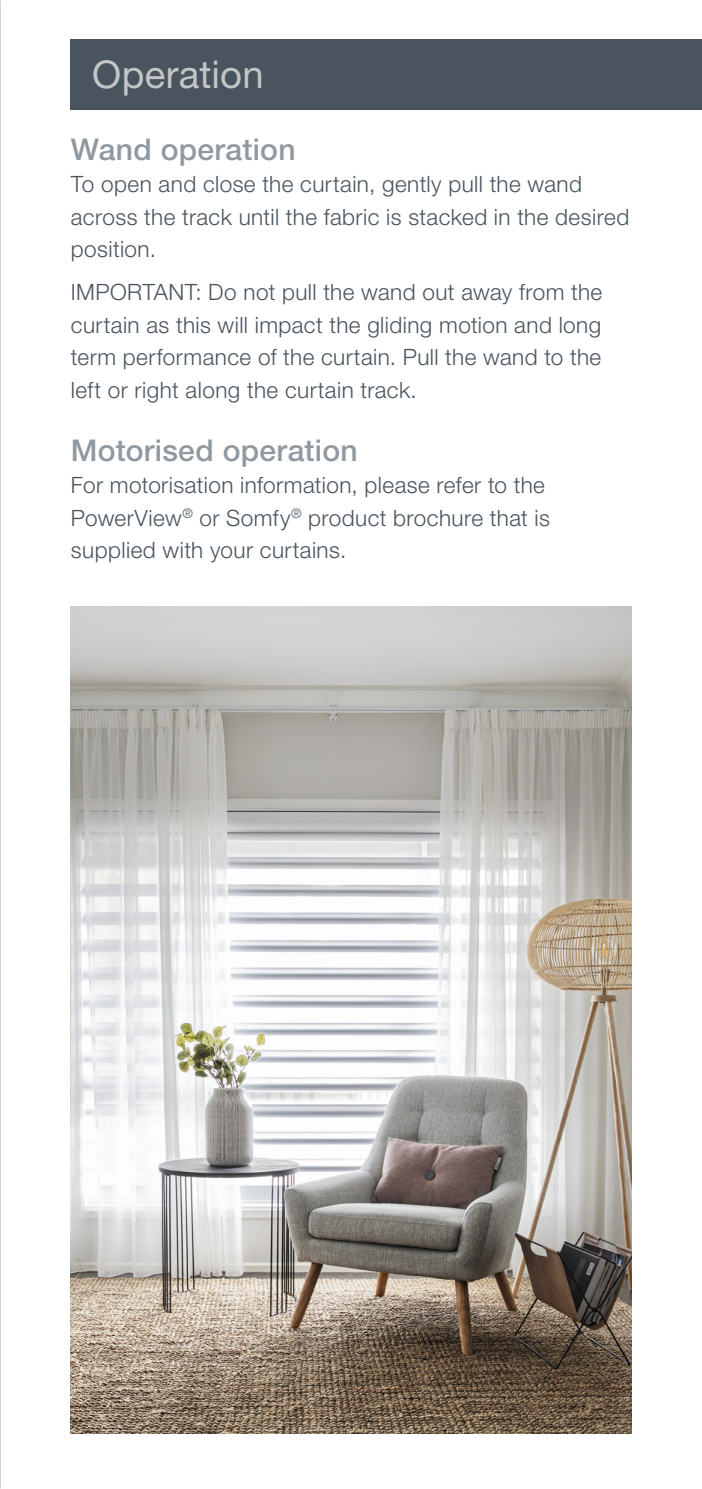
<style>
.page{position:relative;width:702px;height:1489px;background:#fff}
.page>*{position:absolute;margin:0;border:0;box-sizing:border-box;transform-origin:0 0}
.PRODUCT_NAMES{font:38.25px "Helvetica Neue LT Std";letter-spacing:.01em;color:#c3c5c6}
.COPY{font:500 30px "Helvetica Neue LT Std";letter-spacing:.01em;color:#9199a0}
.SUB_HEAD_STYLE2{font:500 30px "Helvetica Neue LT Std";letter-spacing:.01em;color:#9199a0}
.COPY-2{font:300 22.5px/32.5px "Helvetica Neue LT Std";letter-spacing:.02em;color:#49545e;text-align:justify}
.SUB_HEAD_STYLE2-2{font:300 22.5px/32.5px "Helvetica Neue LT Std";letter-spacing:.02em;color:#49545e}
</style>
<div class="page">
<div style="left:71px;top:40px;width:631px;height:70px;background:#49545e"></div>
<img style="left:71px;top:606px;width:560px;height:826px">
<p class="PRODUCT_NAMES" style="left:92px;top:52px;width:173px">Operation</p>
<p class="SUB_HEAD_STYLE2" style="left:71px;top:131px;width:226px">Wand operation</p>
<p class="SUB_HEAD_STYLE2-2" style="left:71px;top:167px;width:560px">To open and close the curtain, gently pull the wand across the track until the fabric is stacked in the desired position.</p>
<p class="COPY-2" style="left:71px;top:276px;width:533px">IMPORTANT: Do not pull the wand out away from the curtain as this will impact the gliding motion and long term performance of the curtain. Pull the wand to the left or right along the curtain track.</p>
<p class="COPY" style="left:71px;top:432px;width:288px">Motorised operation</p>
<p class="COPY-2" style="left:71px;top:468px;width:480px;text-align:left">For motorisation information, please refer to the<br>PowerView<sup>®</sup> or Somfy<sup>®</sup> product brochure that is supplied with your curtains.</p>
</div>
